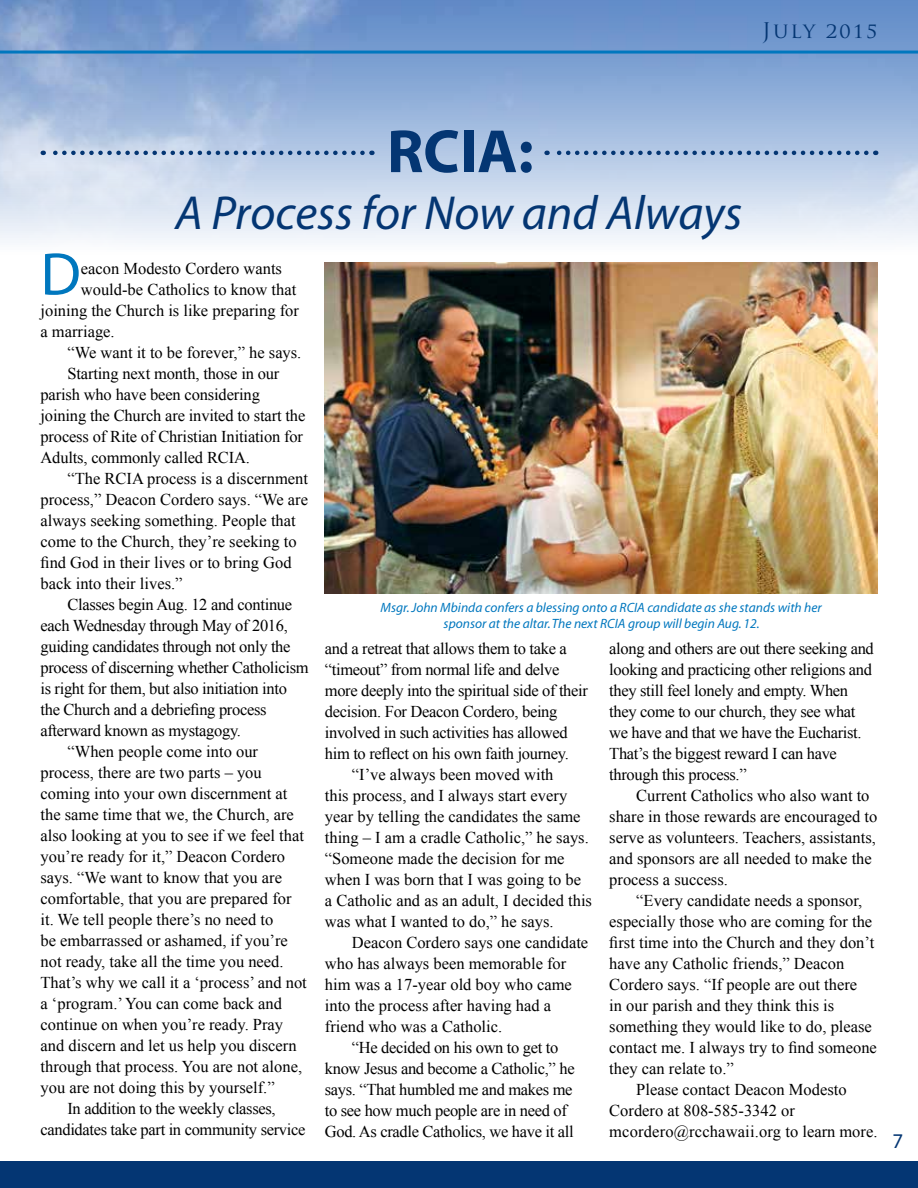
<style>
.page{position:relative;width:918px;height:1188px;background:#fff}
.page>*{position:absolute;margin:0;border:0;box-sizing:border-box;transform-origin:0 0}
.t1{font:700 61.5px "Myriad";color:#043673}
.t2{font:60.6px "Myriad";color:#0077be}
.t3{font:italic 48px "Myriad";color:#043673}
.t4{font:21px "Trajan Pro";letter-spacing:.1em;color:#043673}
.t5{font:21px "Myriad";color:#043673}
.t6{font:16.5px/21px "Times New Roman";color:#000}
.t7{font:16.5px/21px "Times New Roman";letter-spacing:-.02em;color:#000}
.t8{font:italic 13.5px/16.5px "Myriad";color:#0077be;text-align:center}
</style>
<div class="page">
<img style="left:0;top:0;width:918px;height:594px">
<hr style="left:0;top:51px;width:918px;height:3px;background:#0077be">
<hr style="left:0;top:1161px;width:2px;height:27px;background:#043673">
<div style="left:2px;top:1161px;width:916px;height:27px;background:#043673"></div>
<img style="left:325px;top:262px;width:553px;height:331px">
<svg style="left:43px;top:151px;width:320px;height:4px"></svg>
<svg style="left:547px;top:151px;width:319px;height:4px"></svg>
<p class="t4" style="left:762px;top:17px;width:117px">July 2015</p>
<h1 class="t1" style="left:387px;top:120px;width:148px">RCIA:</h1>
<h3 class="t3" style="left:176px;top:189px;width:568px">A Process for Now and Always</h3>
<h2 class="t2" style="left:40px;top:244px;width:42px">D</h2>
<p class="t6" style="left:81px;top:257px;width:203px">eacon Modesto Cordero wants</p>
<p class="t6" style="left:81px;top:278px;width:217px">would-be Catholics to know that</p>
<p class="t6" style="left:41px;top:299px;width:260px">joining the Church is like preparing for</p>
<p class="t6" style="left:41px;top:320px;width:76px">a marriage.</p>
<p class="t6" style="left:67px;top:341px;width:235px">“We want it to be forever,” he says.</p>
<p class="t6" style="left:67px;top:362px;width:213px">Starting next month, those in our</p>
<p class="t6" style="left:41px;top:383px;width:221px">parish who have been considering</p>
<p class="t6" style="left:41px;top:404px;width:266px">joining the Church are invited to start the</p>
<p class="t6" style="left:41px;top:425px;width:264px">process of Rite of Christian Initiation for</p>
<p class="t6" style="left:41px;top:446px;width:211px">Adults, commonly called RCIA.</p>
<p class="t6" style="left:67px;top:467px;width:242px">“The RCIA process is a discernment</p>
<p class="t6" style="left:41px;top:488px;width:269px">process,” Deacon Cordero says. “We are</p>
<p class="t6" style="left:41px;top:509px;width:257px">always seeking something. People that</p>
<p class="t6" style="left:41px;top:530px;width:258px">come to the Church, they’re seeking to</p>
<p class="t6" style="left:41px;top:551px;width:253px">find God in their lives or to bring God</p>
<p class="t6" style="left:41px;top:572px;width:144px">back into their lives.”</p>
<p class="t7" style="left:67px;top:593px;width:226px">Classes begin Aug. 12 and continue</p>
<p class="t7" style="left:41px;top:614px;width:249px">each Wednesday through May of 2016,</p>
<p class="t7" style="left:41px;top:635px;width:252px">guiding candidates through not only the</p>
<p class="t7" style="left:41px;top:656px;width:270px">process of discerning whether Catholicism</p>
<p class="t7" style="left:41px;top:677px;width:248px">is right for them, but also initiation into</p>
<p class="t7" style="left:41px;top:698px;width:228px">the Church and a debriefing process</p>
<p class="t7" style="left:41px;top:719px;width:202px">afterward known as mystagogy.</p>
<p class="t6" style="left:67px;top:740px;width:192px">“When people come into our</p>
<p class="t6" style="left:41px;top:761px;width:223px">process, there are two parts – you</p>
<p class="t6" style="left:41px;top:782px;width:249px">coming into your own discernment at</p>
<p class="t6" style="left:41px;top:803px;width:255px">the same time that we, the Church, are</p>
<p class="t6" style="left:41px;top:824px;width:265px">also looking at you to see if we feel that</p>
<p class="t6" style="left:41px;top:845px;width:246px">you’re ready for it,” Deacon Cordero</p>
<p class="t6" style="left:41px;top:866px;width:243px">says. “We want to know that you are</p>
<p class="t6" style="left:41px;top:887px;width:253px">comfortable, that you are prepared for</p>
<p class="t6" style="left:41px;top:908px;width:234px">it. We tell people there’s no need to</p>
<p class="t6" style="left:41px;top:929px;width:249px">be embarrassed or ashamed, if you’re</p>
<p class="t6" style="left:41px;top:950px;width:245px">not ready, take all the time you need.</p>
<p class="t6" style="left:41px;top:971px;width:268px">That’s why we call it a ‘process’ and not</p>
<p class="t6" style="left:41px;top:992px;width:243px">a ‘program.’ You can come back and</p>
<p class="t6" style="left:41px;top:1013px;width:244px">continue on when you’re ready. Pray</p>
<p class="t6" style="left:41px;top:1034px;width:258px">and discern and let us help you discern</p>
<p class="t6" style="left:41px;top:1055px;width:263px">through that process. You are not alone,</p>
<p class="t6" style="left:41px;top:1076px;width:236px">you are not doing this by yourself.”</p>
<p class="t7" style="left:67px;top:1097px;width:210px">In addition to the weekly classes,</p>
<p class="t7" style="left:41px;top:1118px;width:266px">candidates take part in community service</p>
<p class="t8" style="left:381px;top:600px;width:443px">Msgr. John Mbinda confers a blessing onto a RCIA candidate as she stands with her sponsor at the altar. The next RCIA group will begin Aug. 12.</p>
<p class="t7" style="left:325px;top:637px;width:243px">and a retreat that allows them to take a</p>
<p class="t7" style="left:325px;top:658px;width:236px">“timeout” from normal life and delve</p>
<p class="t7" style="left:325px;top:679px;width:265px">more deeply into the spiritual side of their</p>
<p class="t7" style="left:325px;top:700px;width:234px">decision. For Deacon Cordero, being</p>
<p class="t7" style="left:325px;top:721px;width:244px">involved in such activities has allowed</p>
<p class="t7" style="left:325px;top:742px;width:245px">him to reflect on his own faith journey.</p>
<p class="t6" style="left:352px;top:763px;width:203px">“I’ve always been moved with</p>
<p class="t6" style="left:325px;top:784px;width:244px">this process, and I always start every</p>
<p class="t6" style="left:325px;top:805px;width:257px">year by telling the candidates the same</p>
<p class="t6" style="left:325px;top:826px;width:265px">thing – I am a cradle Catholic,” he says.</p>
<p class="t6" style="left:325px;top:847px;width:241px">“Someone made the decision for me</p>
<p class="t6" style="left:325px;top:868px;width:258px">when I was born that I was going to be</p>
<p class="t6" style="left:325px;top:889px;width:269px">a Catholic and as an adult, I decided this</p>
<p class="t6" style="left:325px;top:910px;width:230px">was what I wanted to do,” he says.</p>
<p class="t6" style="left:352px;top:931px;width:238px">Deacon Cordero says one candidate</p>
<p class="t6" style="left:325px;top:952px;width:243px">who has always been memorable for</p>
<p class="t6" style="left:325px;top:973px;width:248px">him was a 17-year old boy who came</p>
<p class="t6" style="left:325px;top:994px;width:228px">into the process after having had a</p>
<p class="t6" style="left:325px;top:1015px;width:179px">friend who was a Catholic.</p>
<p class="t7" style="left:352px;top:1036px;width:208px">“He decided on his own to get to</p>
<p class="t7" style="left:325px;top:1057px;width:251px">know Jesus and become a Catholic,” he</p>
<p class="t7" style="left:325px;top:1078px;width:249px">says. “That humbled me and makes me</p>
<p class="t7" style="left:325px;top:1100px;width:243px">to see how much people are in need of</p>
<p class="t7" style="left:325px;top:1121px;width:250px">God. As cradle Catholics, we have it all</p>
<p class="t7" style="left:609px;top:638px;width:266px">along and others are out there seeking and looking and practicing other religions and they still feel lonely and empty. When they come to our church, they see what we have and that we have the Eucharist.<br>That’s the biggest reward I can have through this process.”</p>
<p class="t6" style="left:609px;top:785px;width:270px;text-indent:27px">Current Catholics who also want to share in those rewards are encouraged to serve as volunteers. Teachers, assistants, and sponsors are all needed to make the process a success.</p>
<p class="t6" style="left:636px;top:890px;width:228px">“Every candidate needs a sponsor,</p>
<p class="t6" style="left:609px;top:911px;width:265px">especially those who are coming for the</p>
<p class="t6" style="left:609px;top:932px;width:267px">first time into the Church and they don’t</p>
<p class="t6" style="left:609px;top:953px;width:237px">have any Catholic friends,” Deacon</p>
<p class="t6" style="left:609px;top:974px;width:249px">Cordero says. “If people are out there</p>
<p class="t6" style="left:609px;top:995px;width:227px">in our parish and they think this is</p>
<p class="t6" style="left:609px;top:1016px;width:264px">something they would like to do, please</p>
<p class="t6" style="left:609px;top:1037px;width:269px">contact me. I always try to find someone</p>
<p class="t6" style="left:609px;top:1058px;width:126px">they can relate to.”</p>
<p class="t6" style="left:636px;top:1079px;width:212px">Please contact Deacon Modesto</p>
<p class="t6" style="left:609px;top:1100px;width:187px">Cordero at 808-585-3342 or</p>
<p class="t6" style="left:609px;top:1121px;width:270px">mcordero@rcchawaii.org to learn more.</p>
<p class="t5" style="left:892px;top:1131px;width:12px">7</p>
</div>
